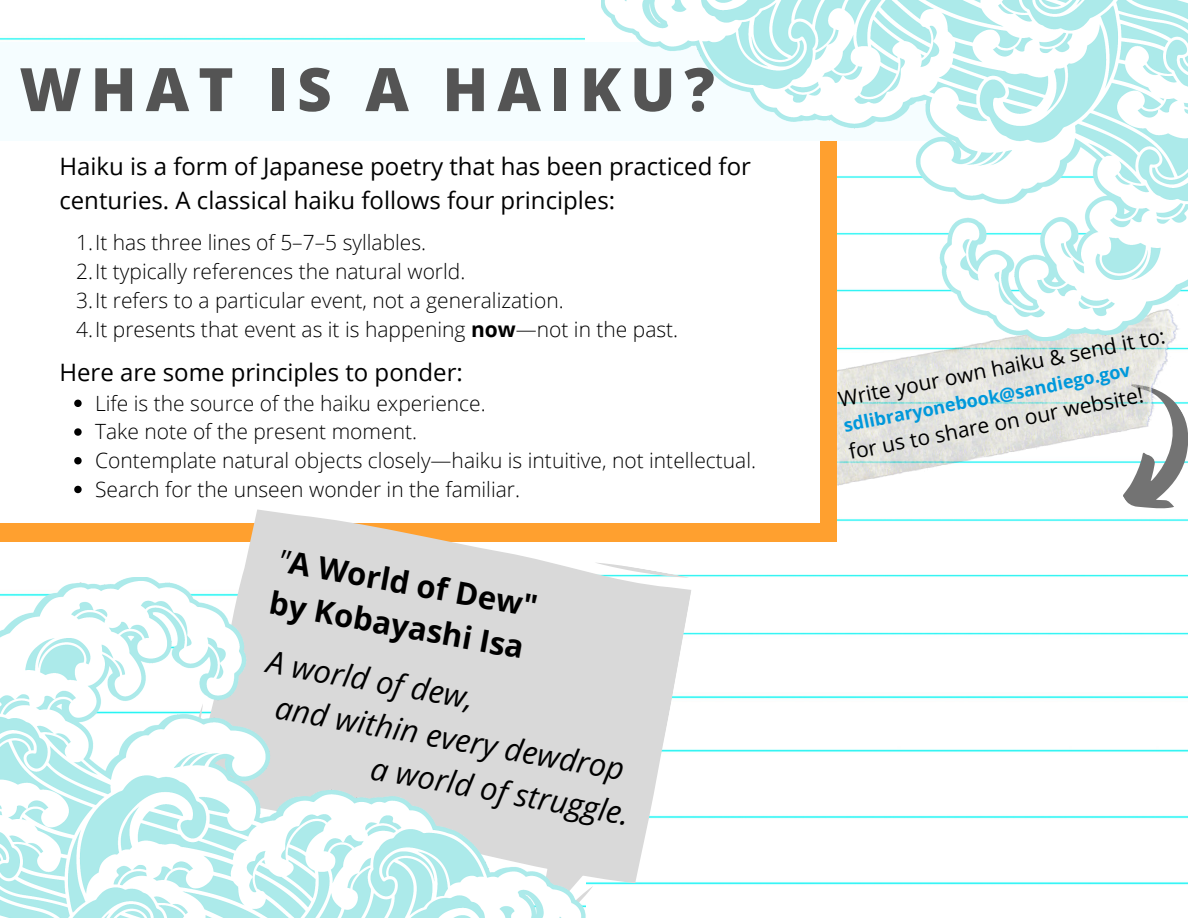
<style>
.page{position:relative;width:1188px;height:918px;background:#fff}
.page>*{position:absolute;margin:0;border:0;box-sizing:border-box;transform-origin:0 0}
.t1{font:800 60px "Open Sans";letter-spacing:.15em;color:#545454}
.t2{font:italic 31.05px "Open Sans";color:#000}
.t3{font:700 31.05px "Open Sans";color:#000}
.t4{font:24px/33.3px "Open Sans";color:#000}
.t5{font:300 21px/28.7px "Open Sans";color:#000}
.t6{font:21px "Open Sans";color:#000}
.t7{font:700 18px "Open Sans";color:#0098db}
.s1{font-weight:700}
.s2{font-weight:400;font-style:italic}
</style>
<div class="page">
<img style="left:693px;top:519px;width:495px;height:116px">
<img style="left:693px;top:696px;width:495px;height:189px">
<svg style="left:1076px;top:519px;width:112px;height:8px"></svg>
<img style="left:837px;top:341px;width:351px;height:168px">
<div style="left:0;top:75px;width:837px;height:466px;background:#ffa02f"></div>
<div style="left:0;top:59px;width:819px;height:463px;background:#fff"></div>
<div style="left:0;top:43px;width:1188px;height:98px;background:#f5fdff"></div>
<svg style="left:191px;top:509px;width:502px;height:376px;fill:#d9d9d9"></svg>
<svg style="left:587px;top:841px;width:16px;height:52px"></svg>
<svg style="left:594px;top:560px;width:95px;height:21px"></svg>
<img style="left:0;top:577px;width:587px;height:341px">
<img style="left:602px;top:0;width:586px;height:341px">
<svg style="left:74px;top:400px;width:8px;height:7px"></svg>
<svg style="left:74px;top:428px;width:8px;height:8px"></svg>
<svg style="left:74px;top:457px;width:8px;height:7px"></svg>
<svg style="left:74px;top:486px;width:8px;height:7px"></svg>
<h1 class="t1" style="left:19px;top:47px;width:697px">WHAT IS A HAIKU?</h1>
<p class="t4" style="left:59px;top:149px;width:693px">Haiku is a form of Japanese poetry that has been practiced for centuries. A classical haiku follows four principles:</p>
<p class="t5" style="left:76px;top:228px;width:604px">1.It has three lines of 5–7–5 syllables.<br>2.It typically references the natural world.<br>3.It refers to a particular event, not a generalization.<br>4.It presents that event as it is happening <span class="s1">now</span>—not in the past.</p>
<p class="t4" style="left:59px;top:355px;width:405px">Here are some principles to ponder:</p>
<p class="t5" style="left:95px;top:388px;width:662px">Life is the source of the haiku experience.<br>Take note of the present moment.<br>Contemplate natural objects closely—haiku is intuitive, not intellectual.<br>Search for the unseen wonder in the familiar.</p>
<h2 class="t3" style="left:281px;top:538px;width:265px;rotate:10deg"><span class="s2">"</span>A World of Dew"</h2>
<h2 class="t2" style="left:271px;top:640px;width:211px;rotate:10deg">A world of dew,</h2>
<h2 class="t3" style="left:274px;top:581px;width:259px;rotate:10deg">by Kobayashi Isa</h2>
<h2 class="t2" style="left:279px;top:686px;width:356px;rotate:10deg">and within every dewdrop</h2>
<h2 class="t2" style="left:375px;top:747px;width:264px;rotate:10deg">a world of struggle.</h2>
<p class="t6" style="left:836px;top:385px;width:334px;rotate:-11deg">Write your own haiku &amp; send it to:</p>
<p class="t7" style="left:841px;top:413px;width:293px;rotate:-11deg">sdlibraryonebook@sandiego.gov</p>
<p class="t6" style="left:846px;top:437px;width:301px;rotate:-11deg">for us to share on our website!</p>
</div>
